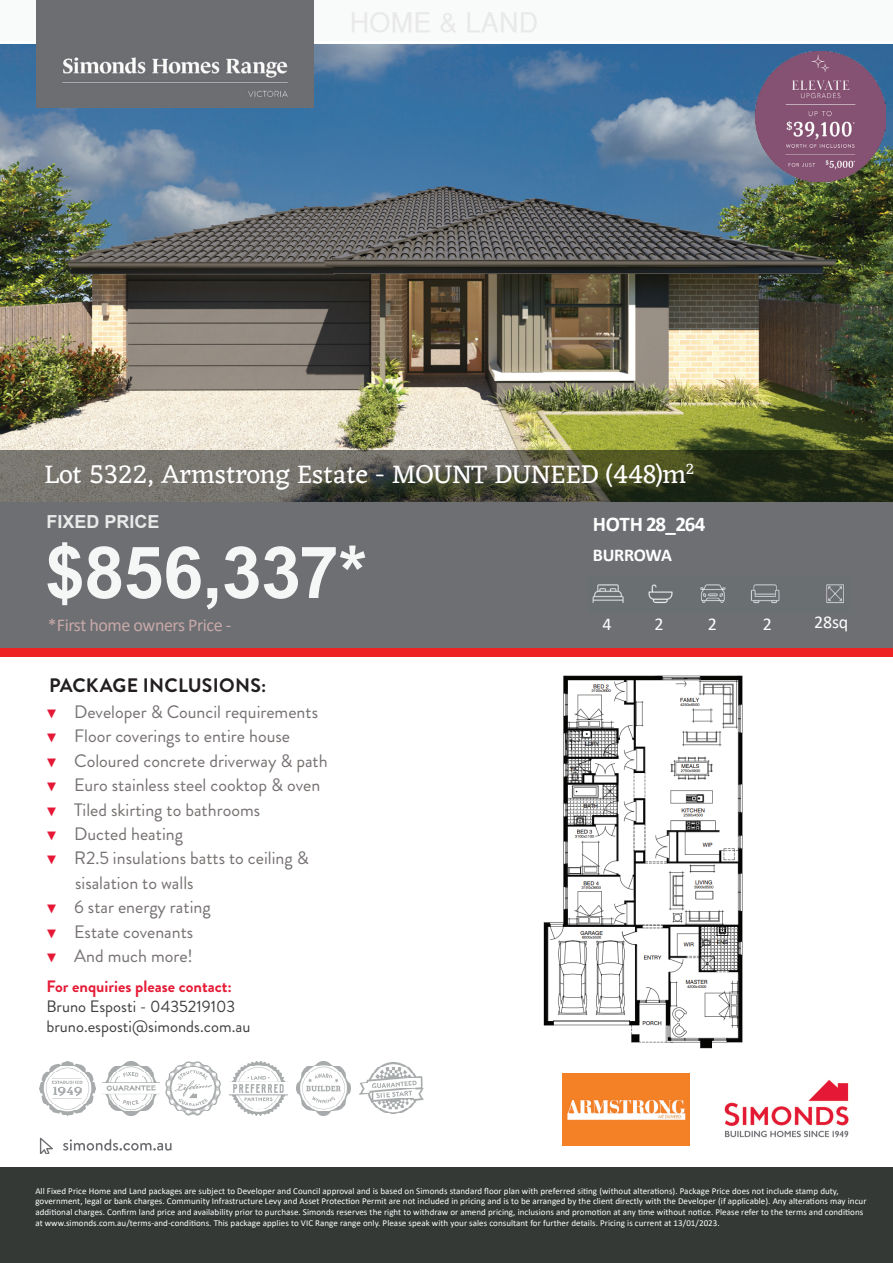
<style>
.page{position:relative;width:893px;height:1263px;background:#fff}
.page>*{position:absolute;margin:0;border:0;box-sizing:border-box;transform-origin:0 0}
.t1{font:700 72px "Arial";letter-spacing:-.01em;color:#f5f7f7}
.t2{font:27px "Eczar";color:#fff}
.t3{font:700 21px "Calibri";letter-spacing:-.025em;color:#fff}
.t4{font:700 19.5px "Brandon Grotesque";letter-spacing:.01em;color:#231f20}
.t5{font:18px/24.3px "Brandon Grotesque";color:#757170}
.t6{font:18px "Calibri";letter-spacing:-.025em;color:#c8a8a9}
.t7{font:700 18px "Arial";color:#e9e9e9}
.t8{font:18px "Calibri";color:#fff}
.t9{font:700 18px "Calibri";letter-spacing:-.02em;color:#fff}
.t10{font:16.5px/19.8px "Brandon Grotesque";color:#3f3f3f}
.t11{font:700 16.5px "Brandon Grotesque";color:#e61c37}
.t12{font:9px/10.8px "Calibri";letter-spacing:.005em;color:#fff}
.s1{font-family:"Courier New";font-size:15px;color:#e51836}
</style>
<div class="page">
<div style="left:0;top:487px;width:893px;height:165px;background:#6d6f72"></div>
<div style="left:1px;top:0;width:892px;height:41px;background:#f5f7f7"></div>
<img style="left:0;top:44px;width:893px;height:407px">
<div style="left:0;top:1167px;width:892px;height:96px;background:#343936"></div>
<img style="left:543px;top:675px;width:200px;height:374px">
<img style="left:40px;top:1061px;width:55px;height:55px">
<img style="left:360px;top:1063px;width:63px;height:51px">
<img style="left:229px;top:1061px;width:59px;height:54px">
<img style="left:103px;top:1061px;width:57px;height:54px">
<img style="left:296px;top:1061px;width:55px;height:54px">
<img style="left:165px;top:1061px;width:55px;height:54px">
<svg style="left:40px;top:1137px;width:13px;height:17px"></svg>
<svg style="left:63px;top:1139px;width:108px;height:12px"></svg>
<svg style="left:0;top:451px;width:893px;height:51px;background:#515344"></svg>
<img style="left:37px;top:0;width:276px;height:107px">
<img style="left:592px;top:584px;width:252px;height:19px">
<div style="left:0;top:648px;width:893px;height:8px;background:#ee2123"></div>
<div style="left:358px;top:100px;width:129px;height:33px;background:#3672a5"></div>
<img style="left:490px;top:100px;width:129px;height:33px">
<img style="left:623px;top:100px;width:129px;height:33px">
<img style="left:756px;top:52px;width:129px;height:129px">
<img style="left:756px;top:233px;width:129px;height:32px">
<img style="left:756px;top:364px;width:129px;height:32px">
<img style="left:630px;top:1073px;width:60px;height:1px">
<img style="left:562px;top:1074px;width:127px;height:72px">
<img style="left:724px;top:1079px;width:125px;height:59px">
<h2 class="t2" style="left:45px;top:455px;width:651px">Lot 5322, Armstrong Estate - MOUNT DUNEED (448)m<sup>2</sup></h2>
<h3 class="t7" style="left:46px;top:509px;width:115px">FIXED PRICE</h3>
<h1 class="t1" style="left:45px;top:522px;width:323px">$856,337*</h1>
<h3 class="t6" style="left:48px;top:613px;width:185px">*First home owners Price -</h3>
<h3 class="t4" style="left:49px;top:672px;width:219px">PACKAGE INCLUSIONS:</h3>
<h3 class="t5" style="left:47px;top:700px;width:272px"><span class="s1">▼</span> Developer &amp; Council requirements</h3>
<h3 class="t5" style="left:47px;top:724px;width:244px"><span class="s1">▼</span> Floor coverings to entire house</h3>
<h3 class="t5" style="left:47px;top:749px;width:282px"><span class="s1">▼</span> Coloured concrete driverway &amp; path</h3>
<h3 class="t5" style="left:47px;top:773px;width:275px"><span class="s1">▼</span> Euro stainless steel cooktop &amp; oven</h3>
<h3 class="t5" style="left:47px;top:797px;width:214px"><span class="s1">▼</span> Tiled skirting to bathrooms</h3>
<h3 class="t5" style="left:47px;top:822px;width:137px"><span class="s1">▼</span> Ducted heating</h3>
<h3 class="t5" style="left:75px;top:846px;width:235px;text-indent:-28px"><span class="s1">▼</span> R2.5 insulations batts to ceiling &amp; sisalation to walls</h3>
<h3 class="t5" style="left:47px;top:895px;width:165px"><span class="s1">▼</span> 6 star energy rating</h3>
<h3 class="t5" style="left:47px;top:919px;width:148px"><span class="s1">▼</span> Estate covenants</h3>
<h3 class="t5" style="left:47px;top:944px;width:147px"><span class="s1">▼</span> And much more!</h3>
<h3 class="t11" style="left:46px;top:975px;width:187px">For enquiries please contact:</h3>
<h3 class="t10" style="left:46px;top:997px;width:205px">Bruno Esposti - 0435219103 bruno.esposti@simonds.com.au</h3>
<h3 class="t3" style="left:593px;top:509px;width:114px">HOTH 28_264</h3>
<h3 class="t9" style="left:593px;top:542px;width:81px">BURROWA</h3>
<h3 class="t8" style="left:602px;top:611px;width:11px">4</h3>
<h3 class="t8" style="left:654px;top:611px;width:11px">2</h3>
<h3 class="t8" style="left:708px;top:611px;width:11px">2</h3>
<h3 class="t8" style="left:763px;top:611px;width:11px">2</h3>
<h3 class="t8" style="left:814px;top:610px;width:36px">28sq</h3>
<p class="t12" style="left:35px;top:1185px;width:833px">All Fixed Price Home and Land packages are subject to Developer and Council approval and is based on Simonds standard floor plan with preferred siting (without alterations). Package Price does not include stamp duty, government, legal or bank charges. Community Infrastructure Levy and Asset Protection Permit are not included in pricing and is to be arranged by the client directly with the Developer (if applicable). Any alterations may incur additional charges. Confirm land price and availability prior to purchase. Simonds reserves the right to withdraw or amend pricing, inclusions and promotion at any time without notice. Please refer to the terms and conditions at www.simonds.com.au/terms-and-conditions. This package applies to VIC Range range only. Please speak with your sales consultant for further details. Pricing is current at 13/01/2023.</p>
</div>
